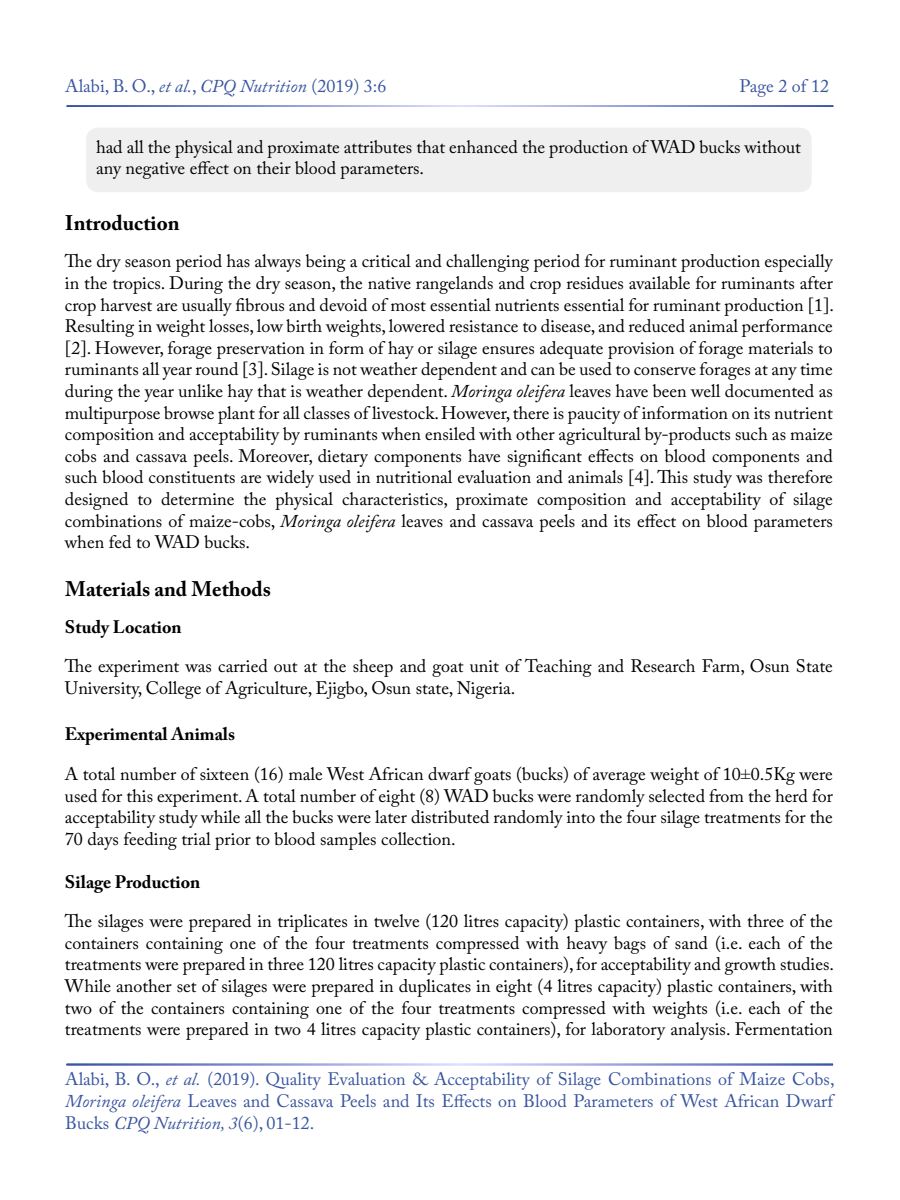
<style>
.page{position:relative;width:900px;height:1200px;background:#fff}
.page>*{position:absolute;margin:0;border:0;box-sizing:border-box;transform-origin:0 0}
.t1{font:700 21px "Adobe Caslon Pro";color:#000}
.t2{font:18px/21.6px "Adobe Caslon Pro";color:#000;text-align:justify}
.t3{font:18px/21.6px "Adobe Caslon Pro";color:#3955a0;text-align:justify}
.t4{font:700 18px "Adobe Caslon Pro";color:#000}
.s1{font-style:italic}
.s2{font-family:"Times New Roman"}
</style>
<div class="page">
<div style="left:86px;top:128px;width:726px;height:64px;background:#efeff0;border-radius:12px"></div>
<p class="t3" style="left:65px;top:75px;width:323px">Alabi, B. O., <span class="s1">et al.</span>, <span class="s1">CPQ Nutrition</span> (2019) 3:6</p>
<p class="t3" style="left:740px;top:75px;width:91px">Page 2 of 12</p>
<p class="t2" style="left:96px;top:136px;width:707px">had all the physical and proximate attributes that enhanced the production of WAD bucks without any negative effect on their blood parameters.</p>
<p class="t1" style="left:65px;top:210px;width:116px">Introduction</p>
<p class="t2" style="left:65px;top:250px;width:771px">The dry season period has always being a critical and challenging period for ruminant production especially in the tropics. During the dry season, the native rangelands and crop residues available for ruminants after crop harvest are usually fibrous and devoid of most essential nutrients essential for ruminant production [1].<br>Resulting in weight losses, low birth weights, lowered resistance to disease, and reduced animal performance [2]. However, forage preservation in form of hay or silage ensures adequate provision of forage materials to ruminants all year round [3]. Silage is not weather dependent and can be used to conserve forages at any time during the year unlike hay that is weather dependent. <span class="s1">Moringa oleifera</span> leaves have been well documented as multipurpose browse plant for all classes of livestock. However, there is paucity of information on its nutrient composition and acceptability by ruminants when ensiled with other agricultural by-products such as maize cobs and cassava peels. Moreover, dietary components have significant effects on blood components and such blood constituents are widely used in nutritional evaluation and animals [4]. This study was therefore designed to determine the physical characteristics, proximate composition and acceptability of silage combinations of maize-cobs, <span class="s1">Moringa oleifera</span> leaves and cassava peels and its effect on blood parameters when fed to WAD bucks.</p>
<p class="t1" style="left:65px;top:576px;width:207px">Materials and Methods</p>
<p class="t4" style="left:65px;top:616px;width:118px">Study Location</p>
<p class="t2" style="left:65px;top:655px;width:769px">The experiment was carried out at the sheep and goat unit of Teaching and Research Farm, Osun State<br>University, College of Agriculture, Ejigbo, Osun state, Nigeria.</p>
<p class="t4" style="left:65px;top:724px;width:172px">Experimental Animals</p>
<p class="t2" style="left:65px;top:763px;width:769px">A total number of sixteen (16) male West African dwarf goats (bucks) of average weight of 10<span class="s2">±</span>0.5Kg were used for this experiment. A total number of eight (8) WAD bucks were randomly selected from the herd for acceptability study while all the bucks were later distributed randomly into the four silage treatments for the 70 days feeding trial prior to blood samples collection.</p>
<p class="t4" style="left:65px;top:871px;width:137px">Silage Production</p>
<p class="t2" style="left:65px;top:910px;width:771px">The silages were prepared in triplicates in twelve (120 litres capacity) plastic containers, with three of the containers containing one of the four treatments compressed with heavy bags of sand (i.e. each of the treatments were prepared in three 120 litres capacity plastic containers), for acceptability and growth studies.<br>While another set of silages were prepared in duplicates in eight (4 litres capacity) plastic containers, with two of the containers containing one of the four treatments compressed with weights (i.e. each of the treatments were prepared in two 4 litres capacity plastic containers), for laboratory analysis. Fermentation</p>
<p class="t3" style="left:65px;top:1068px;width:771px">Alabi, B. O., <span class="s1">et al.</span> (2019). Quality Evaluation &amp; Acceptability of Silage Combinations of Maize Cobs, <span class="s1">Moringa oleifera</span> Leaves and Cassava Peels and Its Effects on Blood Parameters of West African Dwarf Bucks <span class="s1">CPQ Nutrition, 3</span>(6), 01-12.</p>
</div>
